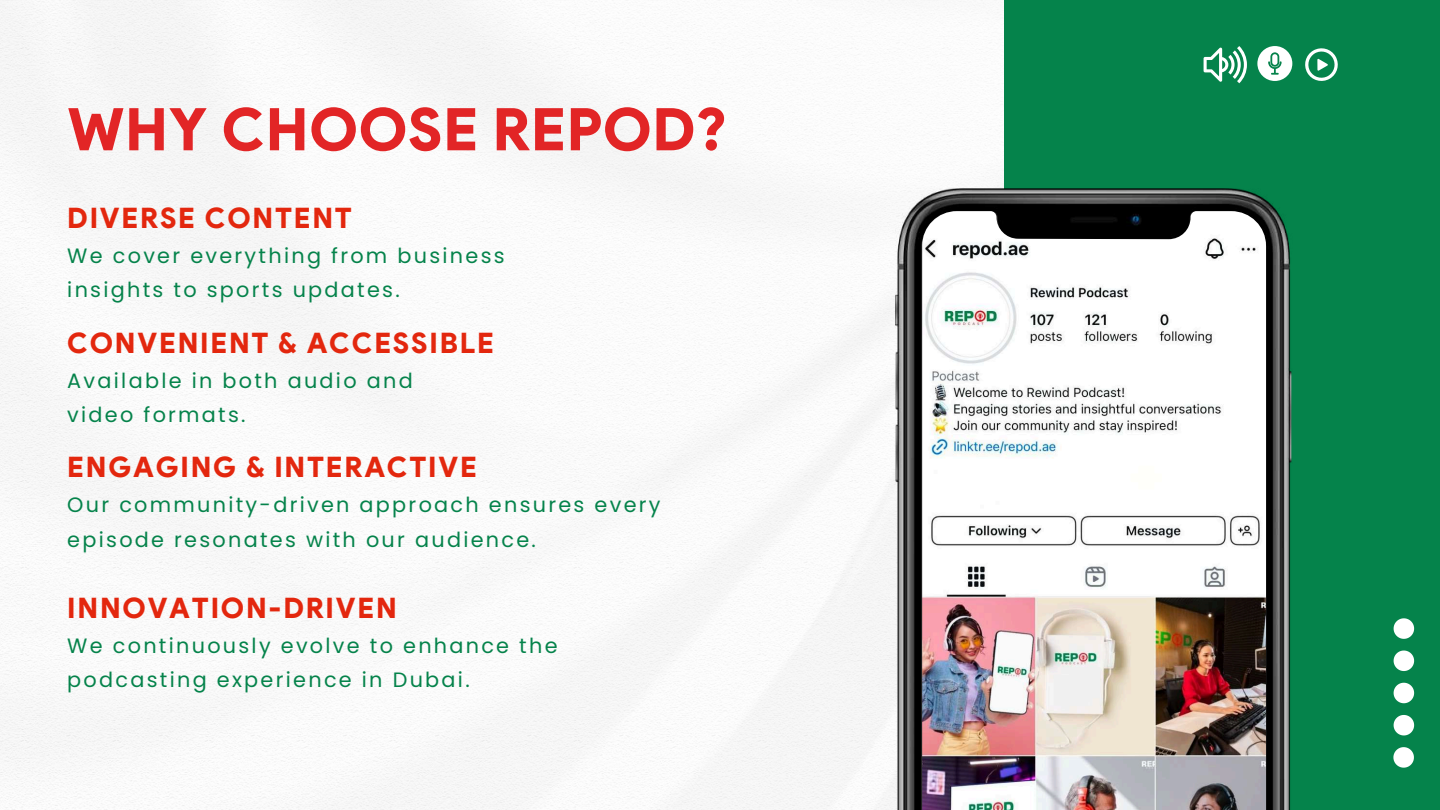
<style>
.page{position:relative;width:1440px;height:810px;background:#fff}
.page>*{position:absolute;margin:0;border:0;box-sizing:border-box;transform-origin:0 0}
.t1{font:900 58.9px "Product Sans";letter-spacing:.01em;color:#e22526}
.t2{font:900 28.2px "Product Sans";letter-spacing:.065em;color:#e3270e}
.t3{font:20.8px/34.5px "Poppins";letter-spacing:.11em;color:#05834b}
</style>
<div class="page">
<div style="left:1004px;top:0;width:436px;height:810px;background:#05834b"></div>
<img style="left:895px;top:188px;width:397px;height:622px">
<img style="left:922px;top:211px;width:344px;height:599px">
<svg style="left:1257px;top:46px;width:35px;height:35px"></svg>
<svg style="left:1204px;top:46px;width:43px;height:37px"></svg>
<svg style="left:1305px;top:48px;width:33px;height:33px"></svg>
<svg style="left:1393px;top:747px;width:21px;height:21px"></svg>
<svg style="left:1394px;top:715px;width:20px;height:20px"></svg>
<svg style="left:1394px;top:683px;width:20px;height:20px"></svg>
<svg style="left:1394px;top:651px;width:20px;height:20px"></svg>
<svg style="left:1394px;top:618px;width:20px;height:21px"></svg>
<h1 class="t1" style="left:67px;top:94px;width:661px">WHY CHOOSE REPOD?</h1>
<h2 class="t2" style="left:67px;top:201px;width:286px">DIVERSE CONTENT</h2>
<p class="t3" style="left:67px;top:238px;width:439px">We cover everything from business insights to sports updates.</p>
<h2 class="t2" style="left:67px;top:325px;width:428px">CONVENIENT &amp; ACCESSIBLE</h2>
<p class="t3" style="left:67px;top:363px;width:347px">Available in both audio and video formats.</p>
<h2 class="t2" style="left:67px;top:450px;width:411px">ENGAGING &amp; INTERACTIVE</h2>
<p class="t3" style="left:67px;top:488px;width:595px">Our community-driven approach ensures every episode resonates with our audience.</p>
<h2 class="t2" style="left:67px;top:591px;width:331px">INNOVATION-DRIVEN</h2>
<p class="t3" style="left:67px;top:628px;width:492px">We continuously evolve to enhance the podcasting experience in Dubai.</p>
</div>
